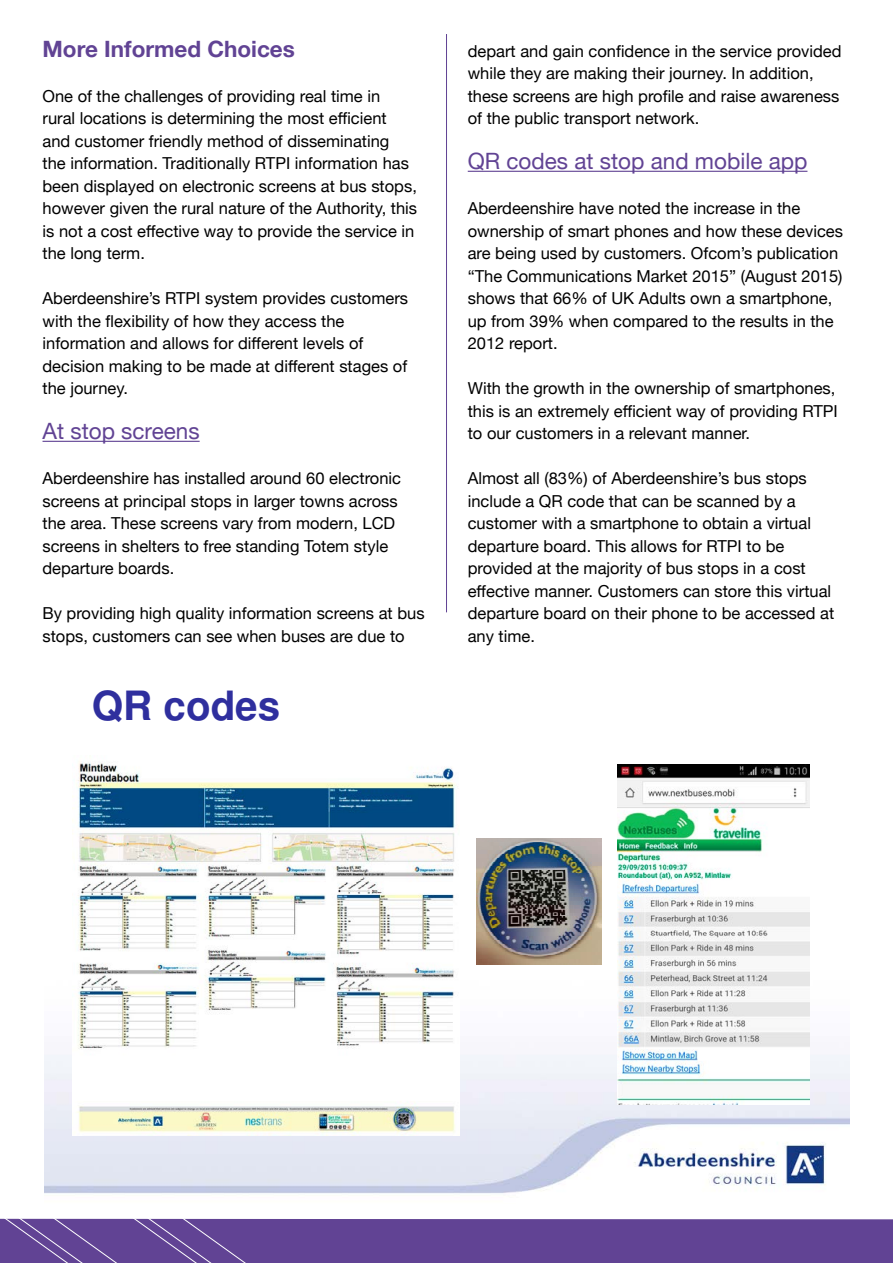
<style>
.page{position:relative;width:893px;height:1263px;background:#fff}
.page>*{position:absolute;margin:0;border:0;box-sizing:border-box;transform-origin:0 0}
.t1{font:700 40.35px "Helvetica";color:#2f2f9e}
.t2{font:22.5px "Helvetica Neue";color:#614394}
.t3{font:700 22.5px "Helvetica Neue";color:#614394}
.t4{font:16.5px/22.5px "Helvetica Neue";color:#000}
</style>
<div class="page">
<hr style="left:446px;top:34px;width:1px;height:578px;background:#614394">
<hr style="left:43px;top:441px;width:157px;height:1px;background:#614394">
<hr style="left:468px;top:171px;width:339px;height:1px;background:#614394">
<svg style="left:0;top:1055px;width:893px;height:208px"></svg>
<img style="left:44px;top:764px;width:805px;height:439px">
<img style="left:477px;top:839px;width:124px;height:126px">
<img style="left:73px;top:761px;width:387px;height:374px">
<img style="left:618px;top:764px;width:192px;height:341px">
<h2 class="t3" style="left:43px;top:31px;width:254px">More Informed Choices</h2>
<p class="t4" style="left:43px;top:85px;width:376px">One of the challenges of providing real time in<br>rural locations is determining the most efficient and customer friendly method of disseminating<br>the information. Traditionally RTPI information has been displayed on electronic screens at bus stops, however given the rural nature of the Authority, this is not a cost effective way to provide the service in the long term.</p>
<p class="t4" style="left:43px;top:288px;width:367px">Aberdeenshire’s RTPI system provides customers with the flexibility of how they access the information and allows for different levels of decision making to be made at different stages of the journey.</p>
<h2 class="t2" style="left:43px;top:415px;width:159px">At stop screens</h2>
<p class="t4" style="left:43px;top:468px;width:360px">Aberdeenshire has installed around 60 electronic screens at principal stops in larger towns across the area. These screens vary from modern, LCD screens in shelters to free standing Totem style departure boards.</p>
<p class="t4" style="left:43px;top:603px;width:384px">By providing high quality information screens at bus stops, customers can see when buses are due to</p>
<h1 class="t1" style="left:92px;top:682px;width:190px">QR codes</h1>
<p class="t4" style="left:468px;top:40px;width:375px">depart and gain confidence in the service provided while they are making their journey. In addition, these screens are high profile and raise awareness of the public transport network.</p>
<h2 class="t2" style="left:468px;top:145px;width:341px">QR codes at stop and mobile app</h2>
<p class="t4" style="left:468px;top:198px;width:377px">Aberdeenshire have noted the increase in the ownership of smart phones and how these devices are being used by customers. Ofcom’s publication “The Communications Market 2015” (August 2015) shows that 66% of UK Adults own a smartphone, up from 39% when compared to the results in the 2012 report.</p>
<p class="t4" style="left:468px;top:378px;width:372px">With the growth in the ownership of smartphones, this is an extremely efficient way of providing RTPI to our customers in a relevant manner.</p>
<p class="t4" style="left:468px;top:468px;width:368px">Almost all (83%) of Aberdeenshire’s bus stops include a QR code that can be scanned by a customer with a smartphone to obtain a virtual departure board. This allows for RTPI to be provided at the majority of bus stops in a cost effective manner. Customers can store this virtual departure board on their phone to be accessed at any time.</p>
</div>
